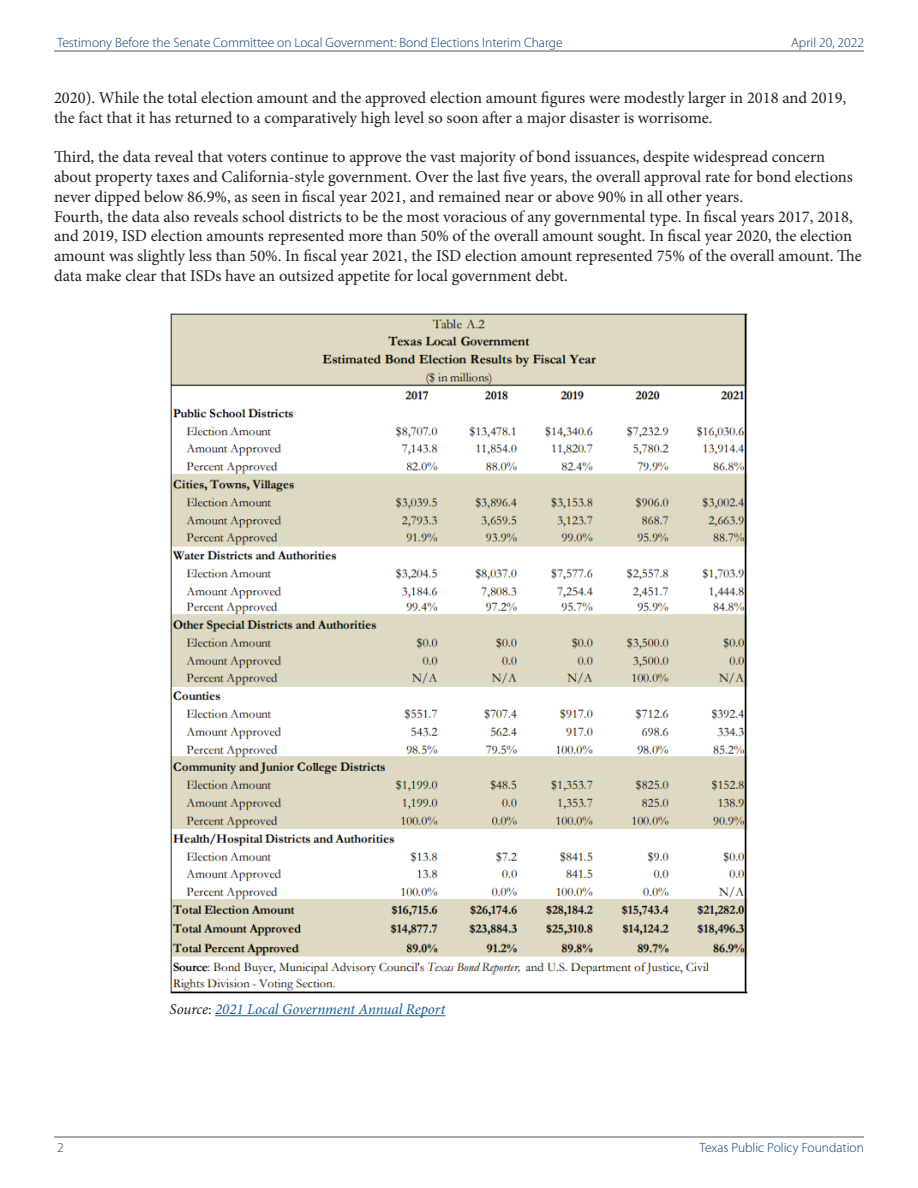
<style>
.page{position:relative;width:918px;height:1188px;background:#fff}
.page>*{position:absolute;margin:0;border:0;box-sizing:border-box;transform-origin:0 0}
.t1{font:16.5px/19.8px "Minion Pro";color:#231f20}
.t2{font:italic 15px "Minion Pro";letter-spacing:-.005em;color:#175d9e}
.t3{font:300 13.5px "Myriad Pro";color:#003b71}
.s1{color:#231f20}
.s2{font-style:normal;color:#231f20}
</style>
<div class="page">
<hr style="left:54px;top:51px;width:810px;height:1px;background:#57585a">
<hr style="left:54px;top:1137px;width:810px;height:1px;background:#57585a">
<img style="left:170px;top:313px;width:578px;height:681px">
<hr style="left:215px;top:1015px;width:230px;height:1px;background:#175d9e">
<p class="t3" style="left:57px;top:34px;width:507px">Testimony Before the Senate Committee on Local Government: Bond Elections Interim Charge</p>
<p class="t3" style="left:791px;top:34px;width:74px">April 20, 2022</p>
<p class="t1" style="left:54px;top:88px;width:794px">2020). While the total election amount and the approved election amount figures were modestly larger in 2018 and 2019, the fact that it has returned to a comparatively high level so soon after a major disaster is worrisome.</p>
<p class="t1" style="left:54px;top:147px;width:809px">Third, the data reveal that voters continue to approve the vast majority of bond issuances, despite widespread concern about property taxes and California-style government. Over the last five years, the overall approval rate for bond elections never dipped below 86.9%, as seen in fiscal year 2021, and remained near or above 90% in all other years.<br>Fourth, the data also reveals school districts to be the most voracious of any governmental type. In fiscal years 2017, 2018, and 2019, ISD election amounts represented more than 50% of the overall amount sought. In fiscal year 2020, the election amount was slightly less than 50%. In fiscal year 2021, the ISD election amount represented 75% of the overall amount. The data make clear that ISDs have an outsized appetite for local government debt.</p>
<p class="t2" style="left:170px;top:999px;width:277px"><span class="s1">Source</span><span class="s2">:</span> 2021 Local Government Annual Report</p>
<p class="t3" style="left:57px;top:1139px;width:8px">2</p>
<p class="t3" style="left:700px;top:1139px;width:166px">Texas Public Policy Foundation</p>
</div>
